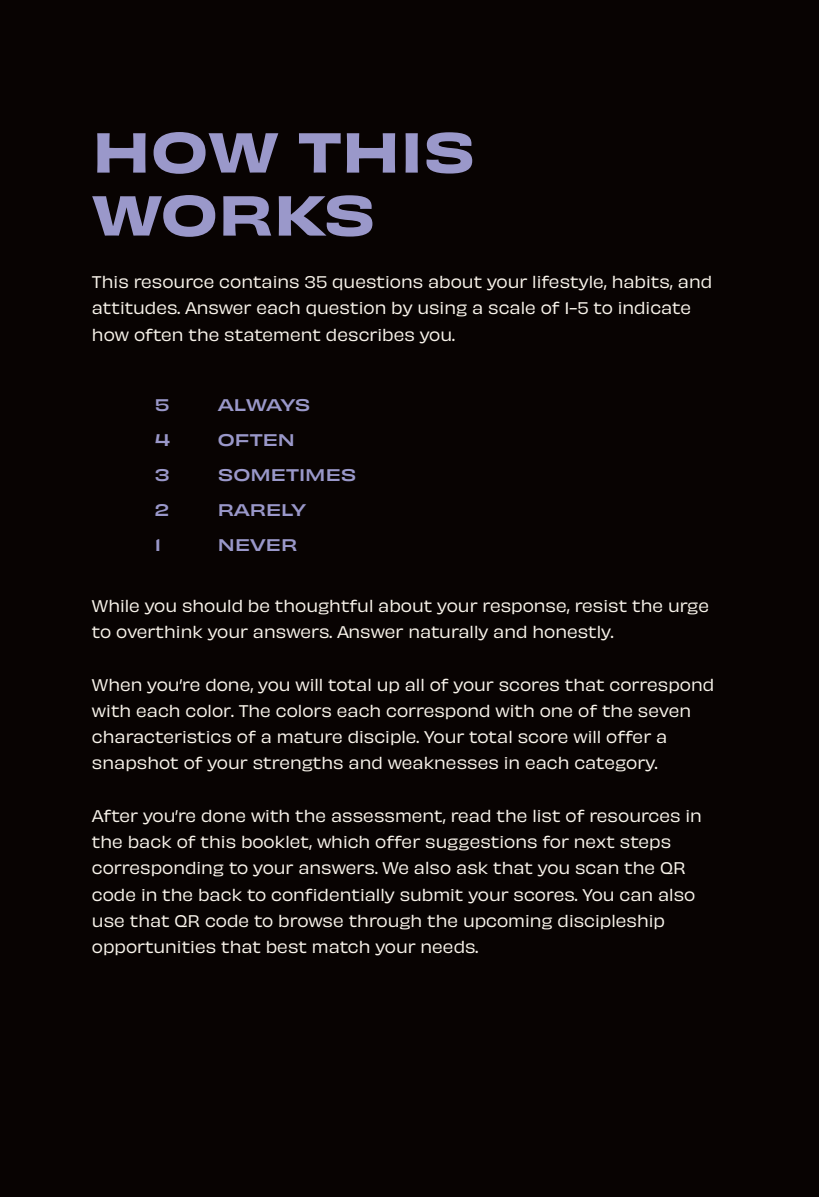
<style>
.page{position:relative;width:819px;height:1197px;background:#080302}
.page>*{position:absolute;margin:0;border:0;box-sizing:border-box;transform-origin:0 0}
.t1{font:52.5px "Obviously Wide Semi";color:#9a98ca}
.t2{font:15.75px/26.2px "Obviously";color:#f9f4eb}
.t3{font:500 expanded 15.75px "Obviously";color:#9a98ca}
</style>
<div class="page">
<hr style="left:818px;top:0;width:1px;height:1197px;background:#f9f4eb">
<p class="t1" style="left:92px;top:109px;width:385px">HOW THIS</p>
<p class="t1" style="left:92px;top:172px;width:285px">WORKS</p>
<p class="t2" style="left:92px;top:268px;width:622px">This resource contains 35 questions about your lifestyle, habits, and attitudes. Answer each question by using a scale of 1-5 to indicate how often the statement describes you.</p>
<p class="t3" style="left:155px;top:392px;width:16px">5</p>
<p class="t3" style="left:218px;top:392px;width:94px">ALWAYS</p>
<p class="t3" style="left:155px;top:427px;width:17px">4</p>
<p class="t3" style="left:218px;top:427px;width:79px">OFTEN</p>
<p class="t3" style="left:155px;top:462px;width:16px">3</p>
<p class="t3" style="left:218px;top:462px;width:140px">SOMETIMES</p>
<p class="t3" style="left:155px;top:497px;width:16px">2</p>
<p class="t3" style="left:218px;top:497px;width:90px">RARELY</p>
<p class="t3" style="left:155px;top:532px;width:8px">1</p>
<p class="t3" style="left:218px;top:532px;width:81px">NEVER</p>
<p class="t2" style="left:92px;top:591px;width:619px">While you should be thoughtful about your response, resist the urge to overthink your answers. Answer naturally and honestly.</p>
<p class="t2" style="left:92px;top:670px;width:624px">When you’re done, you will total up all of your scores that correspond with each color. The colors each correspond with one of the seven characteristics of a mature disciple. Your total score will offer a</p>
<p class="t2" style="left:92px;top:749px;width:567px">snapshot of your strengths and weaknesses in each category.</p>
<p class="t2" style="left:92px;top:801px;width:611px">After you’re done with the assessment, read the list of resources in the back of this booklet, which offer suggestions for next steps</p>
<p class="t2" style="left:92px;top:854px;width:605px">corresponding to your answers. We also ask that you scan the QR code in the back to confidentially submit your scores. You can also use that QR code to browse through the upcoming discipleship</p>
<p class="t2" style="left:92px;top:933px;width:388px">opportunities that best match your needs.</p>
</div>
